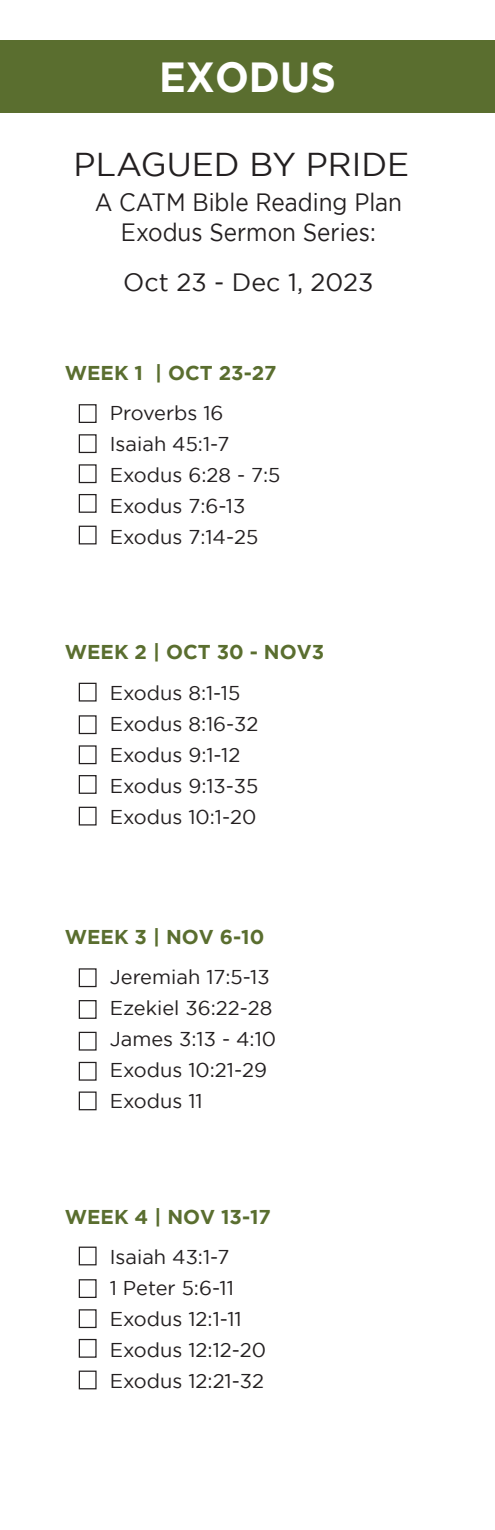
<style>
.page{position:relative;width:495px;height:1530px;background:#fff}
.page>*{position:absolute;margin:0;border:0;box-sizing:border-box;transform-origin:0 0}
.t1{font:700 42px "Gotham";color:#fff;scale:.95 1}
.t2{font:33px "Gotham";color:#231f20}
.t3{font:25px/30px "Gotham";color:#231f20;text-align:center;scale:.9 1}
.t4{font:25px "Gotham";color:#231f20}
.t5{font:20px/31px "Gotham";color:#231f20}
.t6{font:700 20px "Gotham";color:#5a6e2f}
</style>
<div class="page">
<div style="left:79px;top:404px;width:18px;height:19px;border:1px solid #231f20"></div>
<div style="left:79px;top:434px;width:18px;height:19px;border:1px solid #231f20"></div>
<div style="left:79px;top:464px;width:18px;height:19px;border:1px solid #231f20"></div>
<div style="left:79px;top:494px;width:18px;height:19px;border:1px solid #231f20"></div>
<div style="left:79px;top:526px;width:18px;height:18px;border:1px solid #231f20"></div>
<div style="left:79px;top:683px;width:18px;height:19px;border:1px solid #231f20"></div>
<div style="left:79px;top:715px;width:18px;height:19px;border:1px solid #231f20"></div>
<div style="left:79px;top:745px;width:18px;height:19px;border:1px solid #231f20"></div>
<div style="left:79px;top:775px;width:18px;height:19px;border:1px solid #231f20"></div>
<div style="left:79px;top:807px;width:18px;height:19px;border:1px solid #231f20"></div>
<div style="left:79px;top:968px;width:18px;height:19px;border:1px solid #231f20"></div>
<div style="left:79px;top:1032px;width:18px;height:19px;border:1px solid #231f20"></div>
<div style="left:79px;top:1062px;width:18px;height:19px;border:1px solid #231f20"></div>
<div style="left:79px;top:1092px;width:18px;height:18px;border:1px solid #231f20"></div>
<div style="left:79px;top:1000px;width:18px;height:19px;border:1px solid #231f20"></div>
<div style="left:79px;top:1247px;width:18px;height:18px;border:1px solid #231f20"></div>
<div style="left:79px;top:1279px;width:18px;height:19px;border:1px solid #231f20"></div>
<div style="left:79px;top:1309px;width:18px;height:19px;border:1px solid #231f20"></div>
<div style="left:79px;top:1339px;width:18px;height:19px;border:1px solid #231f20"></div>
<div style="left:79px;top:1371px;width:18px;height:18px;border:1px solid #231f20"></div>
<div style="left:0;top:40px;width:495px;height:73px;background:#5a6e2f"></div>
<h1 class="t1" style="left:159px;top:53px;width:188px">EXODUS</h1>
<h2 class="t2" style="left:74px;top:147px;width:337px">PLAGUED BY PRIDE</h2>
<p class="t3" style="left:95px;top:187px;width:343px">A CATM Bible Reading Plan<br>Exodus Sermon Series:</p>
<p class="t4" style="left:123px;top:268px;width:252px">Oct 23 - Dec 1, 2023</p>
<p class="t6" style="left:65px;top:362px;width:213px">WEEK 1 | OCT 23-27</p>
<p class="t5" style="left:110px;top:397px;width:172px">Proverbs 16<br>Isaiah 45:1-7<br>Exodus 6:28 - 7:5<br>Exodus 7:6-13<br>Exodus 7:14-25</p>
<p class="t6" style="left:65px;top:641px;width:261px">WEEK 2 | OCT 30 - NOV3</p>
<p class="t5" style="left:110px;top:678px;width:150px">Exodus 8:1-15<br>Exodus 8:16-32<br>Exodus 9:1-12<br>Exodus 9:13-35<br>Exodus 10:1-20</p>
<p class="t6" style="left:65px;top:925px;width:201px">WEEK 3 | NOV 6-10</p>
<p class="t5" style="left:110px;top:961px;width:168px">Jeremiah 17:5-13<br>Ezekiel 36:22-28<br>James 3:13 - 4:10<br>Exodus 10:21-29<br>Exodus 11</p>
<p class="t6" style="left:65px;top:1206px;width:208px">WEEK 4 | NOV 13-17</p>
<p class="t5" style="left:110px;top:1241px;width:158px">Isaiah 43:1-7<br>1 Peter 5:6-11<br>Exodus 12:1-11<br>Exodus 12:12-20<br>Exodus 12:21-32</p>
</div>
